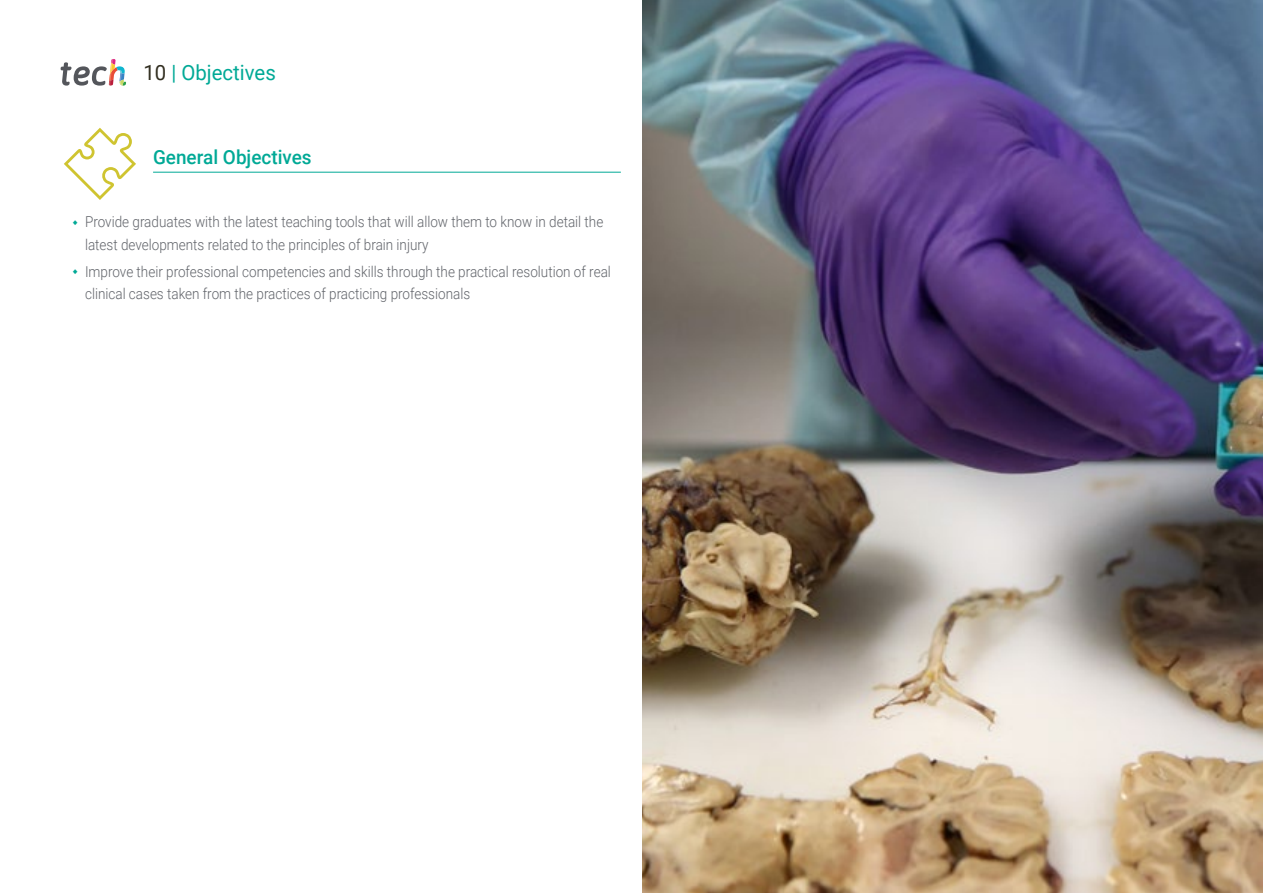
<style>
.page{position:relative;width:1263px;height:893px;background:#fff}
.page>*{position:absolute;margin:0;border:0;box-sizing:border-box;transform-origin:0 0}
.t1{font:21px "Roboto";color:#00a996}
.t2{font:500 19.5px "Roboto";color:#00a996}
.t3{font:300 15px/22.5px "Roboto";color:#61646a;scale:.9 1}
.s1{color:#312e20}
</style>
<div class="page">
<img style="left:642px;top:0;width:621px;height:893px">
<svg style="left:61px;top:59px;width:65px;height:27px"></svg>
<hr style="left:153px;top:172px;width:468px;height:1px;background:#00a996">
<svg style="left:64px;top:128px;width:72px;height:72px"></svg>
<h1 class="t1" style="left:144px;top:57px;width:134px"><span class="s1">10</span> | Objectives</h1>
<h2 class="t2" style="left:153px;top:143px;width:160px">General Objectives</h2>
<p class="t3" style="left:85px;top:210px;width:577px">Provide graduates with the latest teaching tools that will allow them to know in detail the latest developments related to the principles of brain injury</p>
<p class="t3" style="left:85px;top:260px;width:586px">Improve their professional competencies and skills through the practical resolution of real clinical cases taken from the practices of practicing professionals</p>
</div>
